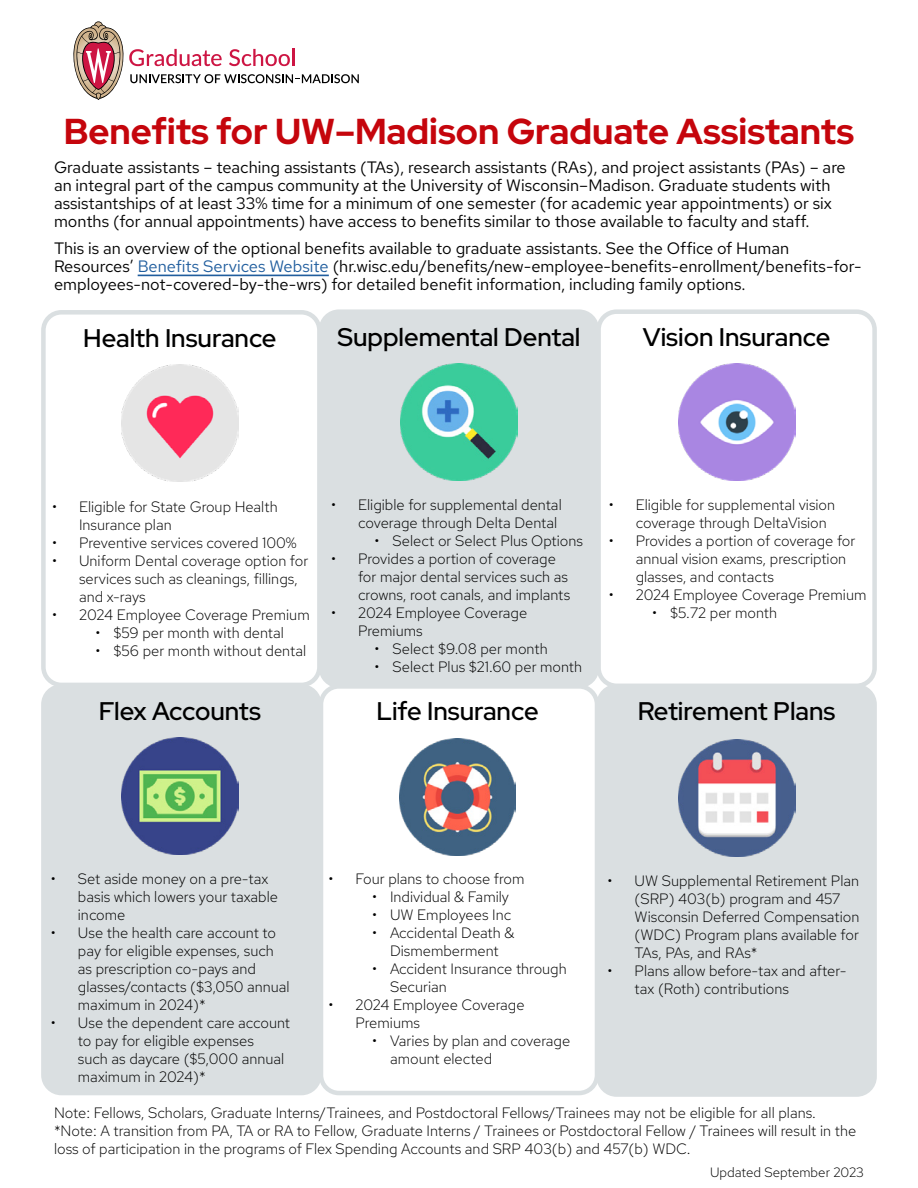
<style>
.page{position:relative;width:918px;height:1188px;background:#fff}
.page>*{position:absolute;margin:0;border:0;box-sizing:border-box;transform-origin:0 0}
.t1{font:700 36px "Red Hat Display";color:#c5050c}
.Benefit_Type_Header{font:500 25.5px "Red Hat Display";color:#000}
.Intro_graf{font:16.5px/18px "Red Hat Text";color:#000}
.Footer_note{font:300 15px/18px "Red Hat Text";color:#000}
.Footer_date{font:300 13.5px "Red Hat Text";color:#000}
.s1{color:#215e9e}
</style>
<div class="page">
<svg style="left:73px;top:21px;width:286px;height:79px"></svg>
<hr style="left:292px;top:49px;width:3px;height:17px;background:#cd1543">
<hr style="left:138px;top:275px;width:191px;height:1px;background:#215e9e">
<div style="left:599px;top:686px;width:276px;height:409px;background:#dadfe1;border-radius:18px"></div>
<div style="left:596px;top:684px;width:281px;height:413px;border:4px solid #dadfe1;border-radius:18px"></div>
<img style="left:678px;top:739px;width:117px;height:117px">
<div style="left:596px;top:309px;width:281px;height:379px;border:4px solid #dadfe1;border-radius:18px"></div>
<img style="left:678px;top:364px;width:117px;height:117px">
<div style="left:321px;top:312px;width:276px;height:374px;background:#dadfe1;border-radius:18px"></div>
<div style="left:319px;top:309px;width:280px;height:379px;border:4px solid #dadfe1;border-radius:18px"></div>
<img style="left:400px;top:364px;width:117px;height:117px">
<img style="left:121px;top:364px;width:117px;height:117px">
<div style="left:41px;top:310px;width:281px;height:377px;border:4px solid #dadfe1;border-radius:18px"></div>
<div style="left:43px;top:686px;width:276px;height:407px;background:#dadfe1;border-radius:18px"></div>
<div style="left:41px;top:684px;width:281px;height:411px;border:4px solid #dadfe1;border-radius:18px"></div>
<img style="left:121px;top:737px;width:117px;height:117px">
<img style="left:399px;top:739px;width:117px;height:117px">
<div style="left:319px;top:684px;width:280px;height:411px;border:4px solid #dadfe1;border-radius:18px"></div>
<h1 class="t1" style="left:64px;top:108px;width:792px">Benefits for UW–Madison Graduate Assistants</h1>
<p class="Intro_graf" style="left:54px;top:158px;width:793px">Graduate assistants – teaching assistants (TAs), research assistants (RAs), and project assistants (PAs) – are an integral part of the campus community at the University of Wisconsin–Madison. Graduate students with assistantships of at least 33% time for a minimum of one semester (for academic year appointments) or six months (for annual appointments) have access to benefits similar to those available to faculty and staff.</p>
<p class="Intro_graf" style="left:54px;top:239px;width:809px">This is an overview of the optional benefits available to graduate assistants. See the Office of Human<br>Resources’ <span class="s1">Benefits Services Website</span> (hr.wisc.edu/benefits/new-employee-benefits-enrollment/benefits-for&shy;employees-not-covered-by-the-wrs) for detailed benefit information, including family options.</p>
<h2 class="Benefit_Type_Header" style="left:83px;top:321px;width:195px">Health Insurance</h2>
<h2 class="Benefit_Type_Header" style="left:338px;top:320px;width:244px">Supplemental Dental</h2>
<h2 class="Benefit_Type_Header" style="left:643px;top:320px;width:189px">Vision Insurance</h2>
<p class="Footer_note" style="left:79px;top:497px;width:200px;text-indent:-27px">• Eligible for State Group Health<br>Insurance plan</p>
<p class="Footer_note" style="left:52px;top:533px;width:246px">• Preventive services covered 100%</p>
<p class="Footer_note" style="left:79px;top:551px;width:231px;text-indent:-27px">• Uniform Dental coverage option for services such as cleanings, fillings, and x-rays</p>
<p class="Footer_note" style="left:52px;top:605px;width:259px">• 2024 Employee Coverage Premium</p>
<p class="Footer_note" style="left:96px;top:623px;width:190px">• $59 per month with dental</p>
<p class="Footer_note" style="left:96px;top:641px;width:212px">• $56 per month without dental</p>
<h2 class="Benefit_Type_Header" style="left:99px;top:694px;width:164px">Flex Accounts</h2>
<p class="Footer_note" style="left:331px;top:496px;width:232px;text-align:right">• Eligible for supplemental dental coverage through Delta Dental</p>
<p class="Footer_note" style="left:375px;top:532px;width:210px">• Select or Select Plus Options</p>
<p class="Footer_note" style="left:358px;top:550px;width:214px;text-indent:-27px">• Provides a portion of coverage for major dental services such as crowns, root canals, and implants</p>
<p class="Footer_note" style="left:358px;top:604px;width:171px;text-indent:-27px">• 2024 Employee Coverage<br>Premiums</p>
<p class="Footer_note" style="left:375px;top:640px;width:175px">• Select $9.08 per month</p>
<p class="Footer_note" style="left:375px;top:658px;width:209px">• Select Plus $21.60 per month</p>
<h2 class="Benefit_Type_Header" style="left:376px;top:694px;width:164px">Life Insurance</h2>
<p class="Footer_note" style="left:636px;top:495px;width:201px;text-indent:-27px">• Eligible for supplemental vision coverage through DeltaVision</p>
<p class="Footer_note" style="left:636px;top:531px;width:221px;text-indent:-27px">• Provides a portion of coverage for annual vision exams, prescription glasses, and contacts</p>
<p class="Footer_note" style="left:609px;top:585px;width:259px">• 2024 Employee Coverage Premium</p>
<p class="Footer_note" style="left:652px;top:603px;width:126px">• $5.72 per month</p>
<h2 class="Benefit_Type_Header" style="left:638px;top:695px;width:199px">Retirement Plans</h2>
<p class="Footer_note" style="left:78px;top:870px;width:202px;text-indent:-27px">• Set aside money on a pre-tax basis which lowers your taxable income</p>
<p class="Footer_note" style="left:78px;top:924px;width:213px;text-indent:-27px">• Use the health care account to pay for eligible expenses, such as prescription co-pays and glasses/contacts ($3,050 annual maximum in 2024)*</p>
<p class="Footer_note" style="left:78px;top:1014px;width:214px;text-indent:-27px">• Use the dependent care account to pay for eligible expenses<br>such as daycare ($5,000 annual maximum in 2024)*</p>
<p class="Footer_note" style="left:328px;top:870px;width:198px">• Four plans to choose from</p>
<p class="Footer_note" style="left:372px;top:888px;width:139px">• Individual &amp; Family</p>
<p class="Footer_note" style="left:372px;top:906px;width:141px">• UW Employees Inc</p>
<p class="Footer_note" style="left:372px;top:924px;width:144px;text-align:center">• Accidental Death &amp;<br>Dismemberment</p>
<p class="Footer_note" style="left:390px;top:960px;width:178px;text-indent:-18px">• Accident Insurance through<br>Securian</p>
<p class="Footer_note" style="left:356px;top:996px;width:171px;text-indent:-27px">• 2024 Employee Coverage<br>Premiums</p>
<p class="Footer_note" style="left:390px;top:1032px;width:182px;text-indent:-18px">• Varies by plan and coverage amount elected</p>
<p class="Footer_note" style="left:635px;top:871px;width:226px;text-indent:-27px">• UW Supplemental Retirement Plan (SRP) 403(b) program and 457<br>Wisconsin Deferred Compensation (WDC) Program plans available for<br>TAs, PAs, and RAs*</p>
<p class="Footer_note" style="left:635px;top:961px;width:214px;text-indent:-27px">• Plans allow before-tax and after&shy;tax (Roth) contributions</p>
<p class="Footer_note" style="left:54px;top:1104px;width:804px">Note: Fellows, Scholars, Graduate Interns/Trainees, and Postdoctoral Fellows/Trainees may not be eligible for all plans. *Note: A transition from PA, TA or RA to Fellow, Graduate Interns / Trainees or Postdoctoral Fellow / Trainees will result in the loss of participation in the programs of Flex Spending Accounts and SRP 403(b) and 457(b) WDC.</p>
<p class="Footer_date" style="left:710px;top:1163px;width:155px">Updated September 2023</p>
</div>
